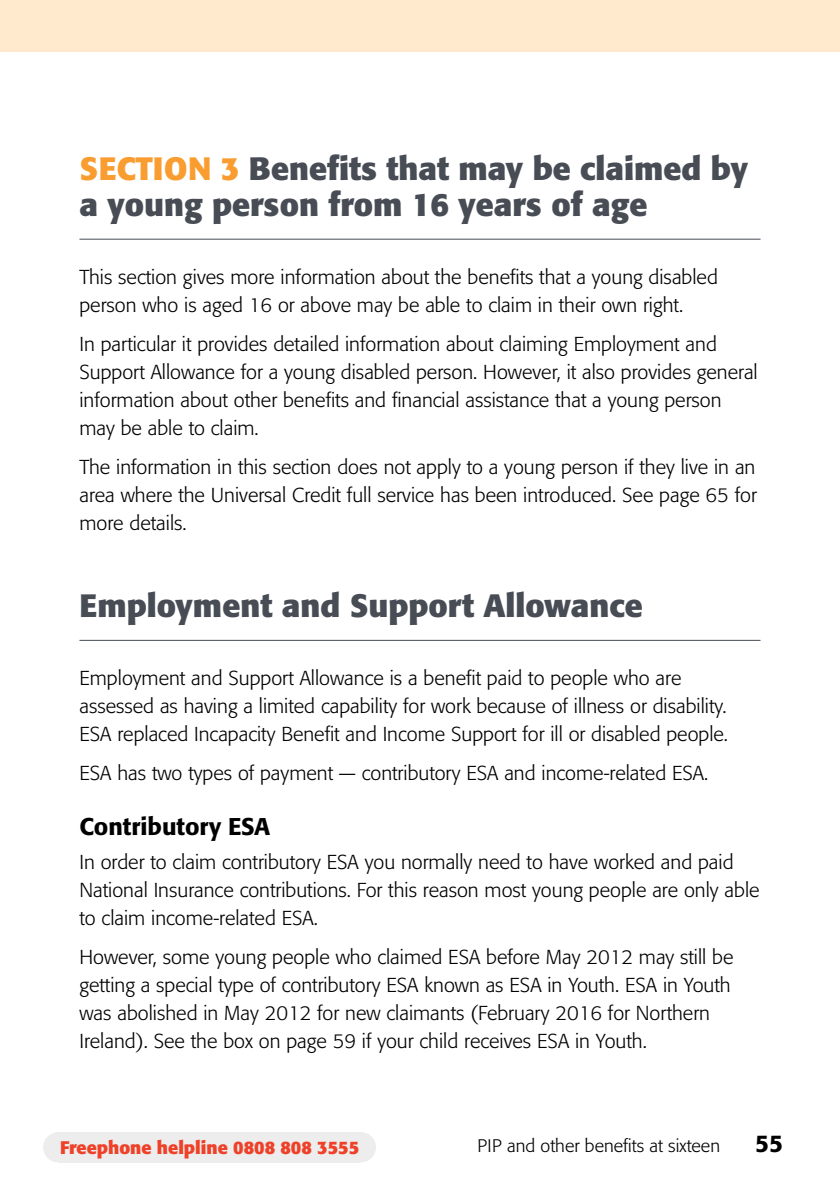
<style>
.page{position:relative;width:840px;height:1191px;background:#fff}
.page>*{position:absolute;margin:0;border:0;box-sizing:border-box;transform-origin:0 0}
.t1{font:700 32px/36px "Formata BQ";color:#474c55}
.t2{font:700 32px "Formata BQ";color:#f99d31}
.t3{font:500 24px "Formata BQ";color:#000}
.t4{font:300 20px/28px "Formata BQ";color:#000}
.t5{font:700 18px "Formata BQ";color:#ef4129}
.t6{font:300 18px "Formata BQ";color:#000}
.s1{color:#f99d31}
</style>
<div class="page">
<hr style="left:79px;top:239px;width:681px;height:1px;background:#474c55">
<hr style="left:79px;top:640px;width:681px;height:1px;background:#474c55">
<div style="left:0;top:0;width:839px;height:51px;background:#ffeacd"></div>
<div style="left:58px;top:1132px;width:303px;height:30px;background:#ecedec"></div>
<h1 class="t1" style="left:79px;top:150px;width:670px;text-indent:109px"><span class="s1">n 3</span> Benefits that may be claimed by a young person from 16 years of age</h1>
<h1 class="t2" style="left:79px;top:149px;width:38px">Sectio</h1>
<p class="t4" style="left:79px;top:263px;width:639px">This section gives more information about the benefits that a young disabled person who is aged 16 or above may be able to claim in their own right.</p>
<p class="t4" style="left:79px;top:330px;width:679px">In particular it provides detailed information about claiming Employment and Support Allowance for a young disabled person. However, it also provides general information about other benefits and financial assistance that a young person may be able to claim.</p>
<p class="t4" style="left:79px;top:453px;width:678px;text-align:justify">The information in this section does not apply to a young person if they live in an area where the Universal Credit full service has been introduced. See page 65 for more details.</p>
<h1 class="t1" style="left:79px;top:587px;width:564px">Employment and Support Allowance</h1>
<p class="t4" style="left:79px;top:664px;width:647px">Employment and Support Allowance is a benefit paid to people who are assessed as having a limited capability for work because of illness or disability.<br>ESA replaced Incapacity Benefit and Income Support for ill or disabled people.</p>
<p class="t4" style="left:79px;top:759px;width:627px">ESA has two types of payment — contributory ESA and income-related ESA.</p>
<p class="t3" style="left:79px;top:811px;width:192px">Contributory ESA</p>
<p class="t4" style="left:79px;top:847px;width:681px">In order to claim contributory ESA you normally need to have worked and paid<br>National Insurance contributions. For this reason most young people are only able to claim income-related ESA.</p>
<p class="t4" style="left:79px;top:943px;width:655px">However, some young people who claimed ESA before May 2012 may still be getting a special type of contributory ESA known as ESA in Youth. ESA in Youth was abolished in May 2012 for new claimants (February 2016 for Northern Ireland). See the box on page 59 if your child receives ESA in Youth.</p>
<p class="t5" style="left:60px;top:1136px;width:300px">Freephone helpline 0808 808 3555</p>
<p class="t6" style="left:477px;top:1135px;width:244px">PIP and other benefits at sixteen</p>
<p class="t3" style="left:754px;top:1129px;width:29px">55</p>
</div>
